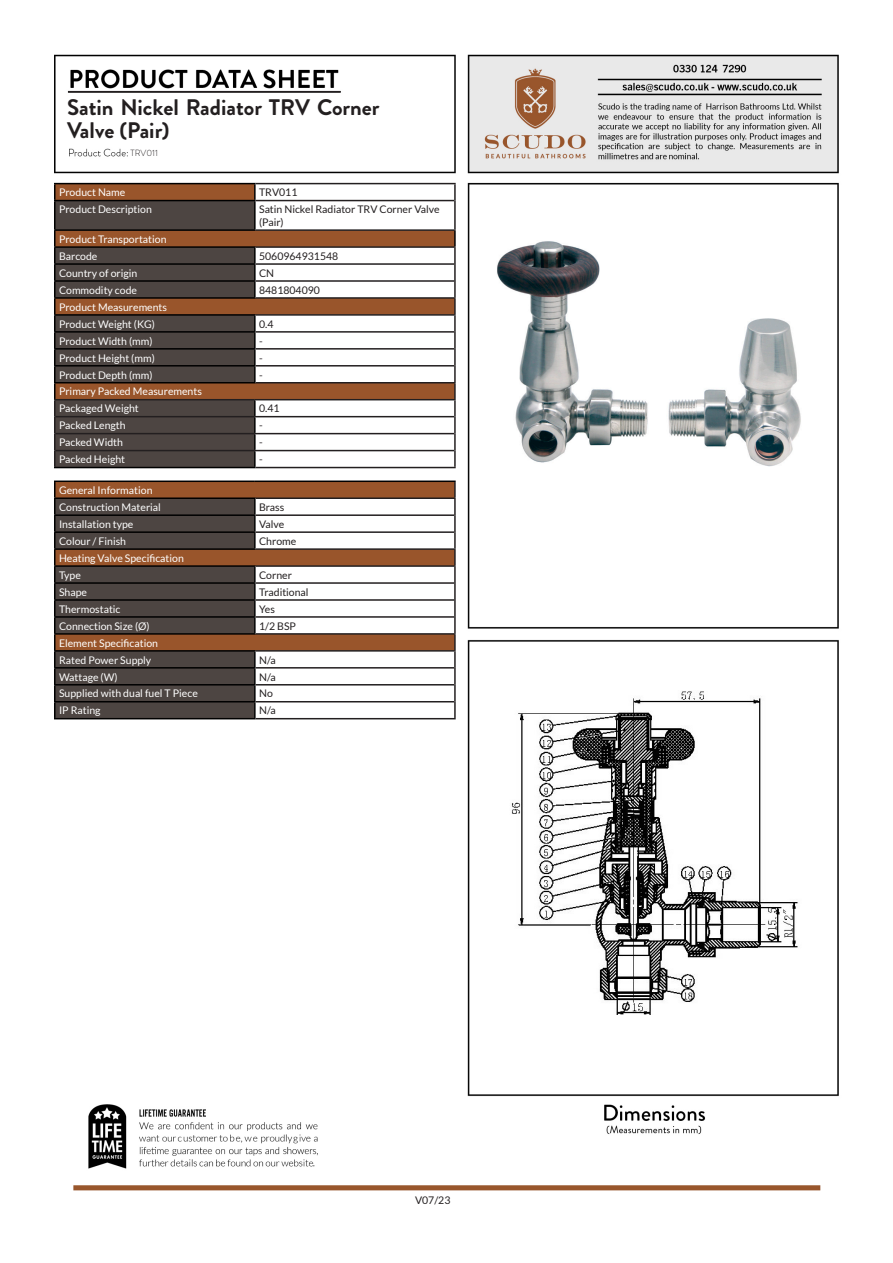
<style>
.page{position:relative;width:893px;height:1263px;background:#fff}
.page>*{position:absolute;margin:0;border:0;box-sizing:border-box;transform-origin:0 0}
.t1{font:700 22.5px/22.5px "Brandon Grotesque";color:#231f20}
.t2{font:10.5px "Lato";color:#fff}
.t3{font:10.5px/12.6px "Lato";color:#231f20}
.t4{font:300 9px "Brandon Grotesque";color:#231f20}
</style>
<div class="page">
<img style="left:54px;top:54px;width:785px;height:1137px">
<hr style="left:68px;top:91px;width:273px;height:1px;background:#231f20">
<svg style="left:56px;top:184px;width:198px;height:16px;background:#935229"></svg>
<svg style="left:255px;top:184px;width:199px;height:283px"></svg>
<svg style="left:56px;top:201px;width:199px;height:266px;background:#5a473c"></svg>
<hr style="left:56px;top:416px;width:199px;height:1px;background:#231f20">
<hr style="left:56px;top:433px;width:199px;height:1px;background:#231f20">
<hr style="left:56px;top:450px;width:199px;height:1px;background:#231f20">
<svg style="left:54px;top:184px;width:2px;height:16px"></svg>
<hr style="left:54px;top:183px;width:202px;height:1px;background:#000">
<hr style="left:54px;top:200px;width:202px;height:1px;background:#000">
<hr style="left:54px;top:201px;width:2px;height:28px;background:#000">
<hr style="left:54px;top:229px;width:202px;height:2px;background:#000">
<hr style="left:54px;top:246px;width:202px;height:2px;background:#000">
<hr style="left:54px;top:263px;width:202px;height:2px;background:#000">
<hr style="left:54px;top:280px;width:202px;height:2px;background:#000">
<hr style="left:54px;top:297px;width:202px;height:2px;background:#000">
<svg style="left:254px;top:248px;width:2px;height:49px"></svg>
<hr style="left:256px;top:246px;width:200px;height:2px;background:#231f20">
<hr style="left:256px;top:263px;width:198px;height:2px;background:#231f20">
<hr style="left:256px;top:280px;width:198px;height:2px;background:#231f20">
<hr style="left:256px;top:297px;width:200px;height:2px;background:#231f20">
<svg style="left:254px;top:184px;width:2px;height:16px"></svg>
<hr style="left:254px;top:201px;width:2px;height:28px;background:#000">
<hr style="left:256px;top:183px;width:200px;height:1px;background:#231f20">
<svg style="left:454px;top:184px;width:2px;height:17px"></svg>
<hr style="left:454px;top:201px;width:2px;height:28px;background:#231f20">
<hr style="left:256px;top:200px;width:198px;height:1px;background:#231f20">
<hr style="left:256px;top:229px;width:200px;height:2px;background:#231f20">
<hr style="left:54px;top:314px;width:202px;height:2px;background:#000">
<hr style="left:54px;top:331px;width:202px;height:2px;background:#000">
<hr style="left:54px;top:348px;width:202px;height:2px;background:#000">
<hr style="left:54px;top:365px;width:202px;height:1px;background:#000">
<hr style="left:54px;top:382px;width:202px;height:1px;background:#000">
<hr style="left:54px;top:399px;width:201px;height:1px;background:#231f20">
<svg style="left:54px;top:231px;width:2px;height:236px"></svg>
<hr style="left:54px;top:467px;width:202px;height:1px;background:#000">
<svg style="left:254px;top:316px;width:2px;height:66px"></svg>
<hr style="left:256px;top:314px;width:200px;height:2px;background:#231f20">
<hr style="left:256px;top:331px;width:198px;height:2px;background:#231f20">
<hr style="left:256px;top:348px;width:198px;height:2px;background:#231f20">
<hr style="left:256px;top:365px;width:198px;height:1px;background:#231f20">
<hr style="left:256px;top:382px;width:200px;height:1px;background:#231f20">
<svg style="left:254px;top:400px;width:2px;height:67px"></svg>
<hr style="left:255px;top:399px;width:201px;height:1px;background:#231f20">
<svg style="left:454px;top:231px;width:2px;height:236px"></svg>
<hr style="left:255px;top:416px;width:199px;height:1px;background:#231f20">
<hr style="left:255px;top:433px;width:199px;height:1px;background:#231f20">
<hr style="left:255px;top:450px;width:199px;height:1px;background:#231f20">
<hr style="left:256px;top:467px;width:200px;height:1px;background:#231f20">
<hr style="left:54px;top:480px;width:201px;height:2px;background:#000">
<hr style="left:255px;top:480px;width:201px;height:2px;background:#000">
<svg style="left:54px;top:482px;width:402px;height:237px"></svg>
<hr style="left:256px;top:667px;width:198px;height:1px;background:#231f20">
<hr style="left:256px;top:684px;width:198px;height:1px;background:#231f20">
<hr style="left:256px;top:701px;width:198px;height:1px;background:#231f20">
<hr style="left:256px;top:718px;width:200px;height:1px;background:#231f20">
<img style="left:496px;top:689px;width:328px;height:325px">
<img style="left:496px;top:240px;width:305px;height:226px">
<p class="t1" style="left:67px;top:97px;width:314px">Satin Nickel Radiator TRV Corner<br>Valve (Pair)</p>
<p class="t4" style="left:130px;top:147px;width:29px">TRV011</p>
<p class="t2" style="left:59px;top:187px;width:68px">Product Name</p>
<p class="t3" style="left:259px;top:186px;width:40px">TRV011</p>
<p class="t2" style="left:59px;top:204px;width:94px">Product Description</p>
<p class="t3" style="left:259px;top:203px;width:182px">Satin Nickel Radiator TRV Corner Valve (Pair)</p>
<p class="t2" style="left:59px;top:233px;width:109px">Product Transportation</p>
<p class="t2" style="left:59px;top:250px;width:40px">Barcode</p>
<p class="t3" style="left:259px;top:250px;width:81px">5060964931548</p>
<p class="t2" style="left:59px;top:267px;width:80px">Country of origin</p>
<p class="t3" style="left:259px;top:267px;width:17px">CN</p>
<p class="t2" style="left:59px;top:284px;width:80px">Commodity code</p>
<p class="t3" style="left:259px;top:284px;width:62px">8481804090</p>
<p class="t2" style="left:59px;top:301px;width:110px">Product Measurements</p>
<p class="t2" style="left:59px;top:318px;width:97px">Product Weight (KG)</p>
<p class="t3" style="left:259px;top:317px;width:16px">0.4</p>
<p class="t2" style="left:59px;top:335px;width:95px">Product Width (mm)</p>
<p class="t3" style="left:259px;top:334px;width:5px">-</p>
<p class="t2" style="left:59px;top:352px;width:97px">Product Height (mm)</p>
<p class="t3" style="left:259px;top:351px;width:5px">-</p>
<p class="t2" style="left:59px;top:369px;width:95px">Product Depth (mm)</p>
<p class="t3" style="left:259px;top:368px;width:5px">-</p>
<p class="t2" style="left:59px;top:386px;width:144px">Primary Packed Measurements</p>
<p class="t2" style="left:59px;top:403px;width:81px">Packaged Weight</p>
<p class="t3" style="left:259px;top:402px;width:22px">0.41</p>
<p class="t2" style="left:59px;top:420px;width:68px">Packed Length</p>
<p class="t3" style="left:259px;top:419px;width:5px">-</p>
<p class="t2" style="left:59px;top:437px;width:65px">Packed Width</p>
<p class="t3" style="left:259px;top:436px;width:5px">-</p>
<p class="t2" style="left:59px;top:454px;width:68px">Packed Height</p>
<p class="t3" style="left:259px;top:453px;width:5px">-</p>
<p class="t2" style="left:59px;top:484px;width:95px">General Information</p>
<p class="t2" style="left:59px;top:501px;width:103px">Construction Material</p>
<p class="t3" style="left:259px;top:501px;width:27px">Brass</p>
<p class="t2" style="left:59px;top:518px;width:76px">Installation type</p>
<p class="t3" style="left:259px;top:518px;width:27px">Valve</p>
<p class="t2" style="left:59px;top:535px;width:69px">Colour / Finish</p>
<p class="t3" style="left:259px;top:535px;width:39px">Chrome</p>
<p class="t2" style="left:59px;top:552px;width:126px">Heating Valve Specification</p>
<p class="t2" style="left:59px;top:569px;width:23px">Type</p>
<p class="t3" style="left:259px;top:569px;width:34px">Corner</p>
<p class="t2" style="left:59px;top:586px;width:30px">Shape</p>
<p class="t3" style="left:259px;top:585px;width:51px">Traditional</p>
<p class="t2" style="left:59px;top:603px;width:63px">Thermostatic</p>
<p class="t3" style="left:259px;top:602px;width:17px">Yes</p>
<p class="t2" style="left:59px;top:620px;width:92px">Connection Size (Ø)</p>
<p class="t3" style="left:259px;top:619px;width:38px">1/2 BSP</p>
<p class="t2" style="left:59px;top:637px;width:101px">Element Specification</p>
<p class="t2" style="left:59px;top:654px;width:94px">Rated Power Supply</p>
<p class="t3" style="left:259px;top:653px;width:18px">N/a</p>
<p class="t2" style="left:59px;top:671px;width:60px">Wattage (W)</p>
<p class="t3" style="left:259px;top:670px;width:18px">N/a</p>
<p class="t2" style="left:59px;top:688px;width:140px">Supplied with dual fuel T Piece</p>
<p class="t3" style="left:259px;top:687px;width:15px">No</p>
<p class="t2" style="left:59px;top:705px;width:43px">IP Rating</p>
<p class="t3" style="left:259px;top:704px;width:18px">N/a</p>
<p class="t3" style="left:415px;top:1193px;width:37px">V07/23</p>
</div>
